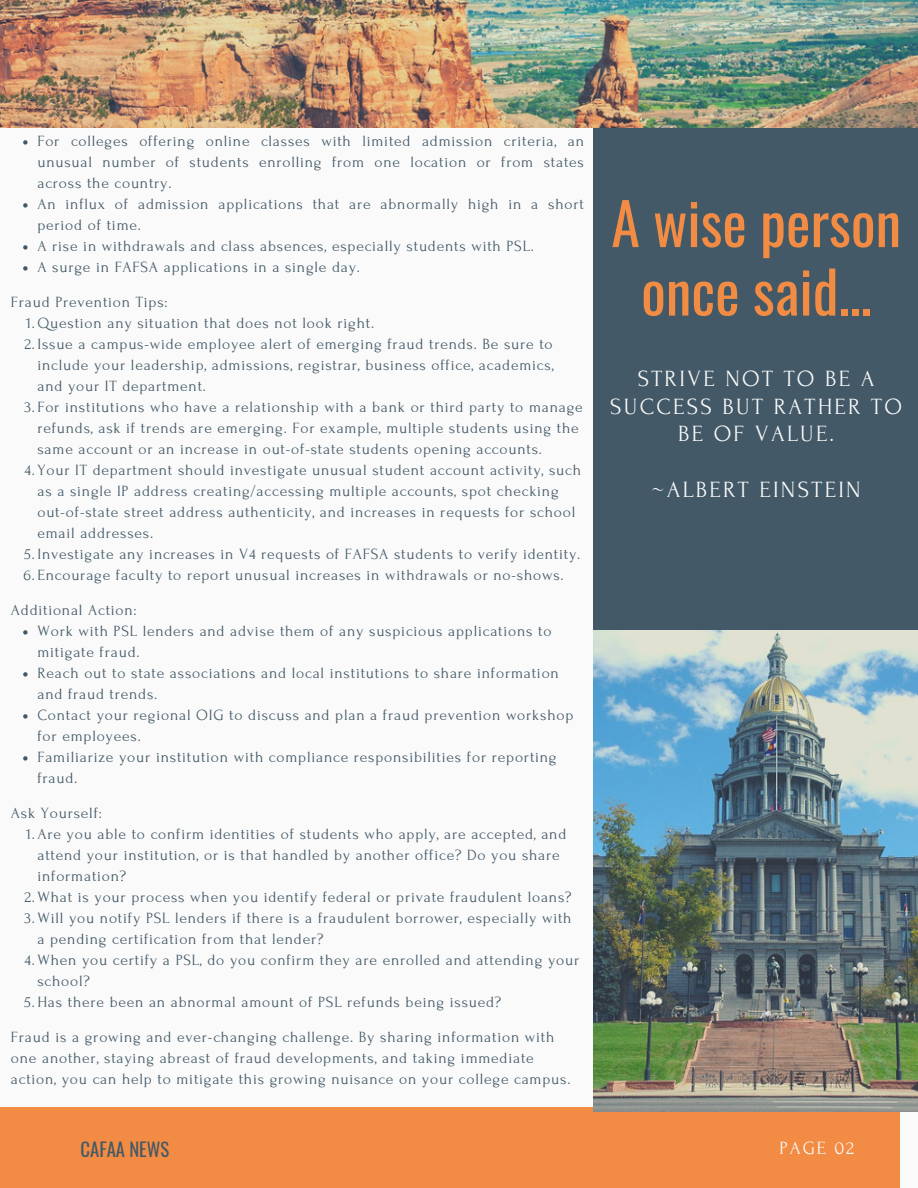
<style>
.page{position:relative;width:918px;height:1188px;background:#fafafa}
.page>*{position:absolute;margin:0;border:0;box-sizing:border-box;transform-origin:0 0}
.t1{font:58.05px/68.4px "Oswald";color:#f28b43;text-align:center}
.t2{font:23.25px/27.6px "Forum";letter-spacing:.1em;color:#fafafa;text-align:center}
.t3{font:18.6px "Oswald";color:#435967}
.t4{font:18.6px "Forum";letter-spacing:.1em;color:#fafafa}
.t5{font:15.6px/21px "Forum";letter-spacing:.05em;color:#435967}
</style>
<div class="page">
<div style="left:594px;top:104px;width:324px;height:585px;background:#435967"></div>
<div style="left:0;top:1107px;width:900px;height:81px;background:#f28b43"></div>
<img style="left:594px;top:631px;width:324px;height:481px">
<img style="left:0;top:0;width:918px;height:127px">
<svg style="left:23px;top:140px;width:5px;height:5px"></svg>
<svg style="left:23px;top:203px;width:5px;height:5px"></svg>
<svg style="left:23px;top:245px;width:5px;height:5px"></svg>
<svg style="left:23px;top:266px;width:5px;height:5px"></svg>
<svg style="left:23px;top:630px;width:5px;height:5px"></svg>
<svg style="left:23px;top:672px;width:5px;height:5px"></svg>
<svg style="left:23px;top:714px;width:5px;height:5px"></svg>
<svg style="left:23px;top:756px;width:5px;height:5px"></svg>
<p class="t5" style="left:37px;top:131px;width:548px;text-align:justify">For colleges offering online classes with limited admission criteria, an unusual number of students enrolling from one location or from states across the country.</p>
<p class="t5" style="left:37px;top:194px;width:548px">An influx of admission applications that are abnormally high in a short period of time.</p>
<p class="t5" style="left:37px;top:236px;width:498px">A rise in withdrawals and class absences, especially students with PSL.</p>
<p class="t5" style="left:37px;top:257px;width:324px">A surge in FAFSA applications in a single day.</p>
<p class="t5" style="left:11px;top:292px;width:158px">Fraud Prevention Tips:</p>
<p class="t5" style="left:26px;top:313px;width:350px">1.Question any situation that does not look right.</p>
<p class="t5" style="left:37px;top:334px;width:518px;text-align:justify;text-indent:-13px">2.Issue a campus-wide employee alert of emerging fraud trends. Be sure to include your leadership, admissions, registrar, business office, academics, and your IT department.</p>
<p class="t5" style="left:37px;top:397px;width:547px;text-indent:-13px">3.For institutions who have a relationship with a bank or third party to manage refunds, ask if trends are emerging. For example, multiple students using the same account or an increase in out-of-state students opening accounts.</p>
<p class="t5" style="left:37px;top:460px;width:545px;text-indent:-13px">4.Your IT department should investigate unusual student account activity, such as a single IP address creating/accessing multiple accounts, spot checking out-of-state street address authenticity, and increases in requests for school email addresses.</p>
<p class="t5" style="left:24px;top:544px;width:558px">5.Investigate any increases in V4 requests of FAFSA students to verify identity.</p>
<p class="t5" style="left:24px;top:565px;width:542px">6.Encourage faculty to report unusual increases in withdrawals or no-shows.</p>
<p class="t5" style="left:11px;top:600px;width:127px">Additional Action:</p>
<p class="t5" style="left:37px;top:621px;width:516px">Work with PSL lenders and advise them of any suspicious applications to mitigate fraud.</p>
<p class="t5" style="left:37px;top:663px;width:523px">Reach out to state associations and local institutions to share information and fraud trends.</p>
<p class="t5" style="left:37px;top:705px;width:537px">Contact your regional OIG to discuss and plan a fraud prevention workshop for employees.</p>
<p class="t5" style="left:37px;top:747px;width:521px">Familiarize your institution with compliance responsibilities for reporting fraud.</p>
<p class="t5" style="left:11px;top:803px;width:93px">Ask Yourself:</p>
<p class="t5" style="left:37px;top:824px;width:530px;text-indent:-11px">1.Are you able to confirm identities of students who apply, are accepted, and attend your institution, or is that handled by another office? Do you share information?</p>
<p class="t5" style="left:24px;top:887px;width:549px">2.What is your process when you identify federal or private fraudulent loans?</p>
<p class="t5" style="left:37px;top:908px;width:536px;text-indent:-13px">3.Will you notify PSL lenders if there is a fraudulent borrower, especially with a pending certification from that lender?</p>
<p class="t5" style="left:37px;top:950px;width:543px;text-indent:-13px">4.When you certify a PSL, do you confirm they are enrolled and attending your school?</p>
<h2 class="t5" style="left:24px;top:992px;width:478px">5.Has there been an abnormal amount of PSL refunds being issued?</h2>
<h2 class="t5" style="left:11px;top:1027px;width:561px">Fraud is a growing and ever-changing challenge. By sharing information with one another, staying abreast of fraud developments, and taking immediate action, you can help to mitigate this growing nuisance on your college campus.</h2>
<h2 class="t1" style="left:611px;top:187px;width:291px">A wise person once said...</h2>
<p class="t2" style="left:610px;top:365px;width:294px">STRIVE NOT TO BE A<br>SUCCESS BUT RATHER TO<br>BE OF VALUE.</p>
<p class="t2" style="left:651px;top:476px;width:211px">~ALBERT EINSTEIN</p>
<h1 class="t3" style="left:81px;top:1135px;width:90px">CAFAA NEWS</h1>
<h2 class="t4" style="left:780px;top:1138px;width:76px">PAGE 02</h2>
</div>
